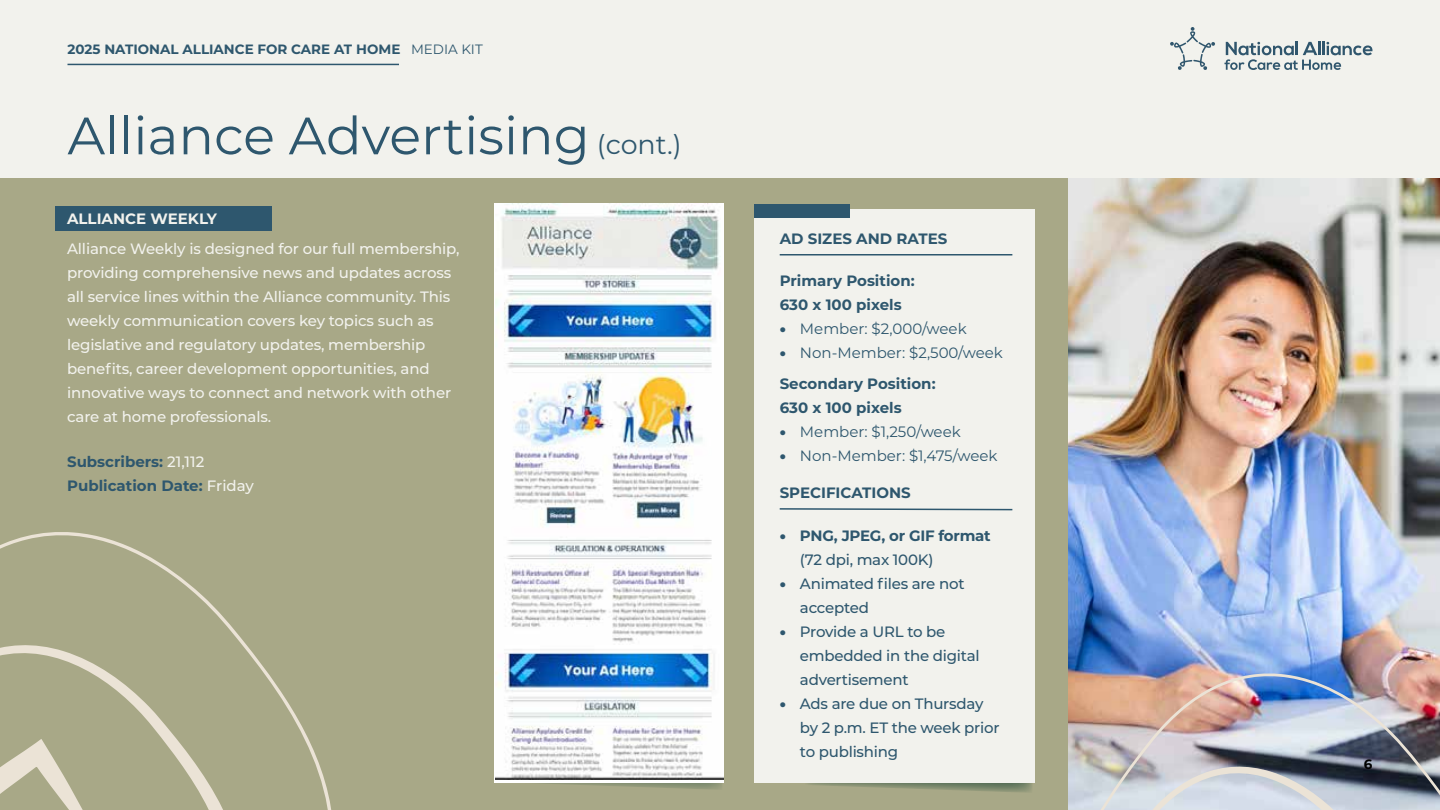
<style>
.page{position:relative;width:1440px;height:810px;background:#f2f2ed}
.page>*{position:absolute;margin:0;border:0;box-sizing:border-box;transform-origin:0 0}
.t1{font:52.5px "Montserrat";color:#2e576e}
.t2{font:500 15px/24px "Montserrat";letter-spacing:-.01em;color:#f2f2ed}
.t3{font:700 15px/24px "Montserrat";color:#2e576e}
.t4{font:500 15px/24px "Montserrat";letter-spacing:-.015em;color:#2e576e}
.t5{font:15px/30.8px "Montserrat";color:#2e576e}
.t6{font:700 15px "Montserrat";color:#f2f2ed}
.t7{font:700 13.5px "Montserrat";color:#2e576e}
.t8{font:700 13.5px "Montserrat";color:#000}
.s1{font-weight:400}
.s2{font-size:27px}
.s3{font-weight:500;color:#f2f2ed}
.s4{font-weight:900}
.s5{font-weight:700}
.s6{font-weight:500}
</style>
<div class="page">
<img style="left:1067px;top:179px;width:373px;height:487px">
<div style="left:0;top:179px;width:1067px;height:631px;background:#a8a887"></div>
<svg style="left:0;top:532px;width:332px;height:278px"></svg>
<img style="left:1067px;top:666px;width:373px;height:144px">
<div style="left:56px;top:207px;width:216px;height:24px;background:#2e576e"></div>
<svg style="left:542px;top:783px;width:180px;height:6px"></svg>
<img style="left:496px;top:204px;width:228px;height:575px">
<svg style="left:808px;top:731px;width:628px;height:79px"></svg>
<div style="left:755px;top:209px;width:280px;height:574px;background:#f2f2ed"></div>
<hr style="left:780px;top:254px;width:232px;height:2px;background:#2e576e">
<svg style="left:779px;top:508px;width:234px;height:3px"></svg>
<div style="left:755px;top:204px;width:95px;height:13px;background:#2e576e"></div>
<svg style="left:1224px;top:41px;width:148px;height:29px"></svg>
<svg style="left:1170px;top:27px;width:45px;height:43px"></svg>
<hr style="left:68px;top:64px;width:331px;height:1px;background:#2e576e">
<p class="t7" style="left:68px;top:39px;width:417px">2025 NATIONAL ALLIANCE FOR CARE AT HOME <span class="s1">MEDIA KIT</span></p>
<h1 class="t1" style="left:68px;top:100px;width:616px">Alliance Advertising <span class="s2">(cont.)</span></h1>
<p class="t6" style="left:67px;top:207px;width:152px">ALLIANCE WEEKLY</p>
<p class="t2" style="left:67px;top:236px;width:394px">Alliance Weekly is designed for our full membership, providing comprehensive news and updates across all service lines within the Alliance community. This weekly communication covers key topics such as legislative and regulatory updates, membership benefits, career development opportunities, and innovative ways to connect and network with other care at home professionals.</p>
<p class="t3" style="left:67px;top:448px;width:188px">Subscribers: <span class="s3">21,112<br></span>Publication Date: <span class="s3">Friday</span></p>
<p class="t3" style="left:780px;top:226px;width:169px">AD SIZES AND RATES</p>
<p class="t3" style="left:780px;top:268px;width:136px">Primary Position:<br>630 x 100 pixels</p>
<p class="t5" style="left:780px;top:313px;width:189px"><span class="s4">•</span> Member: $2,000/week</p>
<p class="t5" style="left:780px;top:337px;width:225px"><span class="s4">•</span> Non-Member: $2,500/week<br><span class="s5">Secondary Position:</span></p>
<p class="t3" style="left:780px;top:395px;width:124px">630 x 100 pixels</p>
<p class="t5" style="left:780px;top:416px;width:183px"><span class="s4">•</span> Member: $1,250/week</p>
<p class="t5" style="left:780px;top:440px;width:219px"><span class="s4">•</span> Non-Member: $1,475/week</p>
<p class="t3" style="left:780px;top:480px;width:133px">SPECIFICATIONS</p>
<p class="t3" style="left:800px;top:523px;width:192px;text-indent:-20px"><span class="s4">•</span> PNG, JPEG, or GIF format <span class="s6">(72 dpi, max 100K)</span></p>
<p class="t4" style="left:800px;top:571px;width:166px;text-indent:-20px"><span class="s4">•</span> Animated files are not accepted</p>
<p class="t4" style="left:800px;top:619px;width:181px;text-indent:-20px"><span class="s4">•</span> Provide a URL to be embedded in the digital advertisement</p>
<p class="t4" style="left:800px;top:691px;width:201px;text-indent:-20px"><span class="s4">•</span> Ads are due on Thursday by 2 p.m. ET the week prior to publishing</p>
<p class="t8" style="left:1364px;top:754px;width:10px">6</p>
</div>
